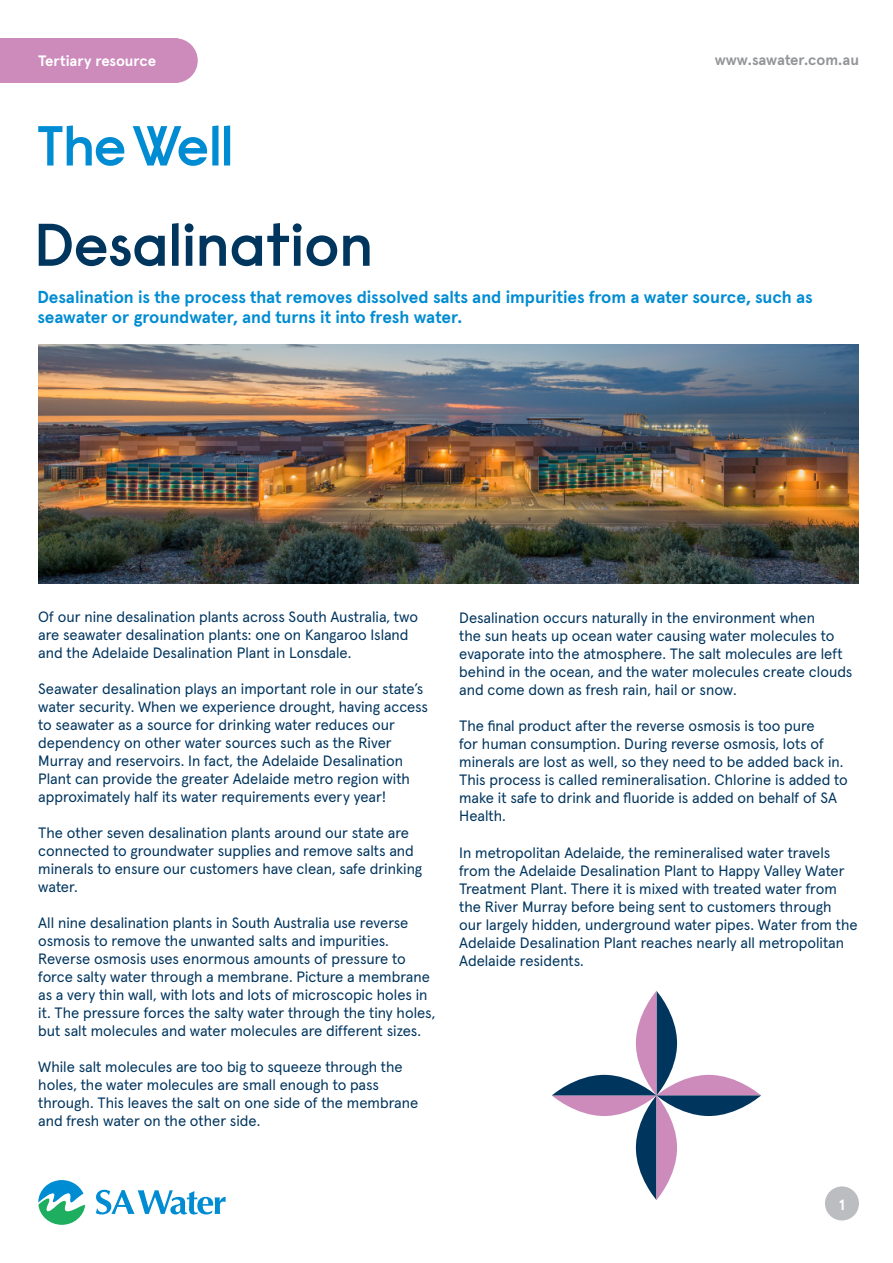
<style>
.page{position:relative;width:893px;height:1263px;background:#fff}
.page>*{position:absolute;margin:0;border:0;box-sizing:border-box;transform-origin:0 0}
.t1{font:600 60px "Raisonne Pro";color:#00355e}
.t2{font:700 17.25px/20.7px "Apercu";letter-spacing:-.005em;color:#008cd2}
.t3{font:15px/18px "Apercu";color:#00355e}
.t4{font:700 15px "Apercu";color:#939598}
.t5{font:700 15px "Apercu";color:#fff}
</style>
<div class="page">
<svg style="left:38px;top:125px;width:86px;height:41px"></svg>
<svg style="left:133px;top:125px;width:85px;height:41px"></svg>
<svg style="left:224px;top:125px;width:6px;height:40px"></svg>
<svg style="left:96px;top:1190px;width:130px;height:24px"></svg>
<svg style="left:38px;top:1180px;width:47px;height:45px"></svg>
<img style="left:39px;top:344px;width:820px;height:239px">
<svg style="left:552px;top:991px;width:209px;height:209px"></svg>
<div style="left:825px;top:1186px;width:34px;height:34px;background:#bcbdc0;border-radius:50%"></div>
<div style="left:0;top:38px;width:178px;height:45px;background:#cd8bbc"></div>
<div style="left:153px;top:38px;width:45px;height:45px;background:#cd8bbc;border-radius:50%"></div>
<p class="t5" style="left:38px;top:49px;width:119px">Tertiary resource</p>
<p class="t1" style="left:35px;top:206px;width:340px">Desalination</p>
<p class="t4" style="left:715px;top:48px;width:146px">www.sawater.com.au</p>
<p class="t2" style="left:37px;top:285px;width:777px">Desalination is the process that removes dissolved salts and impurities from a water source, such as seawater or groundwater, and turns it into fresh water.</p>
<p class="t3" style="left:38px;top:606px;width:381px">Of our nine desalination plants across South Australia, two are seawater desalination plants: one on Kangaroo Island and the Adelaide Desalination Plant in Lonsdale.</p>
<p class="t3" style="left:38px;top:678px;width:391px">Seawater desalination plays an important role in our state’s water security. When we experience drought, having access to seawater as a source for drinking water reduces our dependency on other water sources such as the River Murray and reservoirs. In fact, the Adelaide Desalination Plant can provide the greater Adelaide metro region with approximately half its water requirements every year!</p>
<p class="t3" style="left:38px;top:822px;width:385px">The other seven desalination plants around our state are connected to groundwater supplies and remove salts and minerals to ensure our customers have clean, safe drinking water.</p>
<p class="t3" style="left:38px;top:912px;width:372px">All nine desalination plants in South Australia use reverse osmosis to remove the unwanted salts and impurities.</p>
<p class="t3" style="left:38px;top:948px;width:399px">Reverse osmosis uses enormous amounts of pressure to force salty water through a membrane. Picture a membrane as a very thin wall, with lots and lots of microscopic holes in it. The pressure forces the salty water through the tiny holes, but salt molecules and water molecules are different sizes.</p>
<p class="t3" style="left:38px;top:1056px;width:366px">While salt molecules are too big to squeeze through the</p>
<p class="t3" style="left:38px;top:1074px;width:381px">holes, the water molecules are small enough to pass through. This leaves the salt on one side of the membrane and fresh water on the other side.</p>
<p class="t3" style="left:459px;top:607px;width:395px">Desalination occurs naturally in the environment when<br>the sun heats up ocean water causing water molecules to evaporate into the atmosphere. The salt molecules are left behind in the ocean, and the water molecules create clouds and come down as fresh rain, hail or snow.</p>
<p class="t3" style="left:459px;top:715px;width:390px">The final product after the reverse osmosis is too pure<br>for human consumption. During reverse osmosis, lots of minerals are lost as well, so they need to be added back in.<br>This process is called remineralisation. Chlorine is added to make it safe to drink and fluoride is added on behalf of SA Health.</p>
<p class="t3" style="left:459px;top:842px;width:400px">In metropolitan Adelaide, the remineralised water travels from the Adelaide Desalination Plant to Happy Valley Water Treatment Plant. There it is mixed with treated water from the River Murray before being sent to customers through our largely hidden, underground water pipes. Water from the Adelaide Desalination Plant reaches nearly all metropolitan Adelaide residents.</p>
<p class="t5" style="left:839px;top:1193px;width:7px">1</p>
</div>
